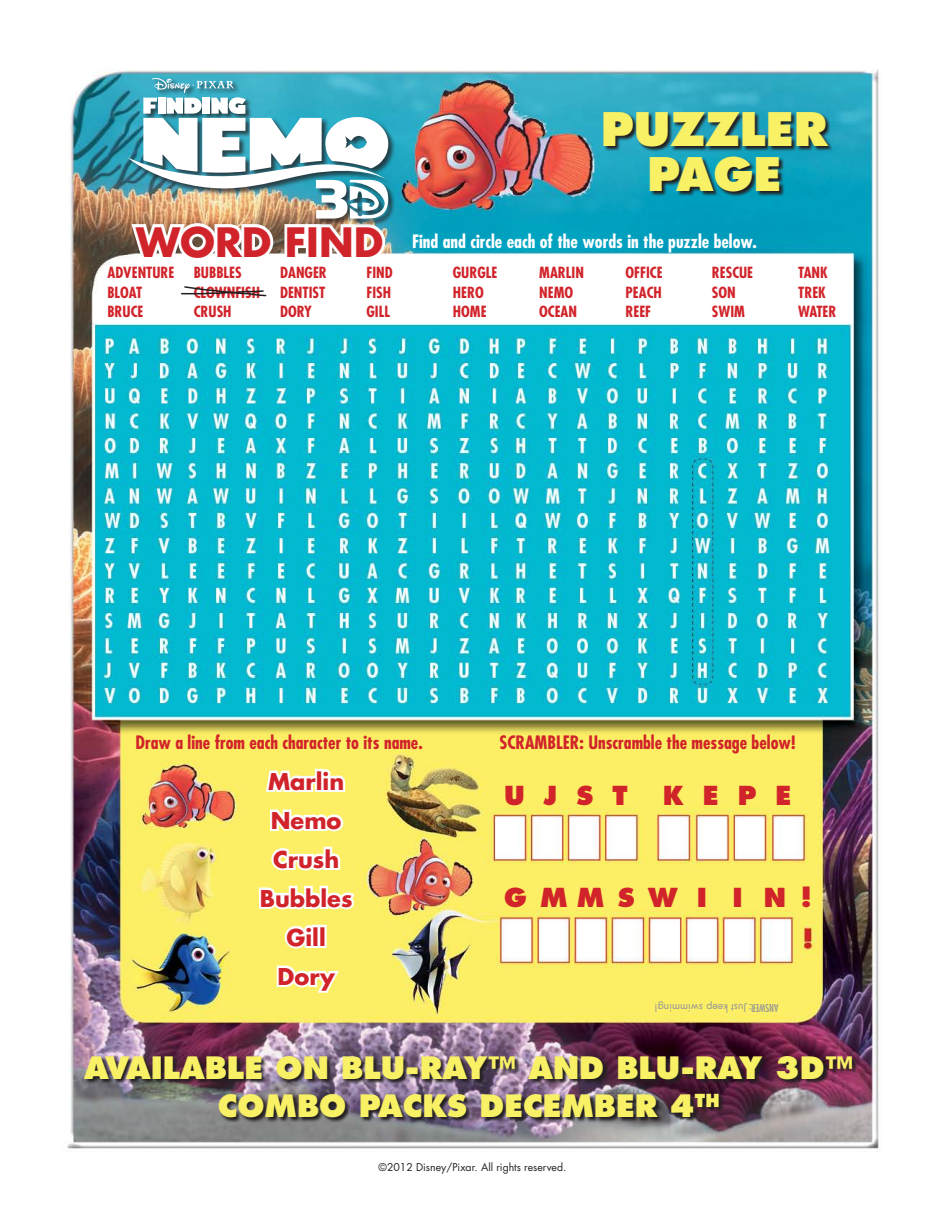
<style>
.page{position:relative;width:945px;height:1215px;background:#fff}
.page>*{position:absolute;margin:0;border:0;box-sizing:border-box;transform-origin:0 0}
.t1{font:800 45px/45px "Futura";color:#f8f065;text-align:center}
.t2{font:700 39.45px "Futura";color:#d1232a}
.t3{font:800 30px/37.5px "Futura";color:#f8f065;text-align:center}
.t4{font:800 25.5px "Futura";letter-spacing:.75em;color:#d1232a}
.t5{font:700 22.5px "Futura";color:#d1232a}
.t6{font:700 condensed 18px "Futura";color:#d1232a}
.t7{font:700 condensed 18px "Futura";color:#fff}
.t8{font:700 condensed 15px "Futura";color:#d1232a}
.t9{font:10.5px "Futura";color:#231f20}
.t10{font:10.5px "Futura";color:#939598}
.s1{font-stretch:condensed}
</style>
<div class="page">
<img style="left:67px;top:69px;width:812px;height:1083px">
<svg style="left:604px;top:111px;width:230px;height:86px"></svg>
<svg style="left:263px;top:708px;width:84px;height:90px"></svg>
<svg style="left:268px;top:805px;width:78px;height:30px"></svg>
<svg style="left:268px;top:845px;width:74px;height:31px"></svg>
<svg style="left:257px;top:884px;width:100px;height:28px"></svg>
<svg style="left:283px;top:923px;width:33px;height:28px"></svg>
<div style="left:318px;top:925px;width:9px;height:23px;border:4px solid #fff"></div>
<svg style="left:275px;top:963px;width:68px;height:32px"></svg>
<svg style="left:180px;top:285px;width:87px;height:12px"></svg>
<div style="left:127px;top:77px;width:269px;height:149px;background:#231f20;opacity:.75"></div>
<img style="left:127px;top:77px;width:262px;height:187px">
<img style="left:84px;top:1056px;width:773px;height:67px">
<p class="t2" style="left:136px;top:215px;width:249px">WORD FIND</p>
<p class="t8" style="left:107px;top:263px;width:69px">ADVENTURE</p>
<p class="t8" style="left:107px;top:282px;width:36px">BLOAT</p>
<p class="t8" style="left:107px;top:302px;width:37px">BRUCE</p>
<p class="t8" style="left:194px;top:263px;width:49px">BUBBLES</p>
<p class="t8" style="left:194px;top:282px;width:68px">CLOWNFISH</p>
<p class="t8" style="left:194px;top:302px;width:39px">CRUSH</p>
<p class="t8" style="left:280px;top:263px;width:48px">DANGER</p>
<p class="t8" style="left:280px;top:282px;width:47px">DENTIST</p>
<p class="t8" style="left:280px;top:302px;width:33px">DORY</p>
<p class="t8" style="left:367px;top:263px;width:28px">FIND</p>
<p class="t8" style="left:367px;top:282px;width:26px">FISH</p>
<p class="t8" style="left:367px;top:302px;width:25px">GILL</p>
<p class="t1" style="left:601px;top:107px;width:229px">PUZZLER<br>PAGE</p>
<p class="t7" style="left:412px;top:230px;width:346px">Find and circle each of the words in the puzzle below.</p>
<p class="t8" style="left:453px;top:263px;width:46px">GURGLE</p>
<p class="t8" style="left:453px;top:282px;width:32px">HERO</p>
<p class="t8" style="left:453px;top:302px;width:35px">HOME</p>
<p class="t8" style="left:539px;top:263px;width:46px">MARLIN</p>
<p class="t8" style="left:539px;top:282px;width:36px">NEMO</p>
<p class="t8" style="left:539px;top:302px;width:39px">OCEAN</p>
<p class="t8" style="left:626px;top:263px;width:39px">OFFICE</p>
<p class="t8" style="left:626px;top:282px;width:38px">PEACH</p>
<p class="t8" style="left:626px;top:302px;width:27px">REEF</p>
<p class="t8" style="left:712px;top:263px;width:43px">RESCUE</p>
<p class="t8" style="left:712px;top:282px;width:25px">SON</p>
<p class="t8" style="left:712px;top:302px;width:35px">SWIM</p>
<p class="t8" style="left:798px;top:263px;width:31px">TANK</p>
<p class="t8" style="left:798px;top:282px;width:29px">TREK</p>
<p class="t8" style="left:798px;top:302px;width:40px">WATER</p>
<p class="t6" style="left:136px;top:731px;width:289px">Draw a line from each character to its name.</p>
<p class="t6" style="left:500px;top:731px;width:297px">SCRAMBLER: Unscramble the message below!</p>
<p class="t5" style="left:268px;top:766px;width:78px">Marlin</p>
<p class="t5" style="left:271px;top:805px;width:72px">Nemo</p>
<p class="t5" style="left:273px;top:844px;width:68px">Crush</p>
<p class="t5" style="left:260px;top:883px;width:94px">Bubbles</p>
<p class="t5" style="left:287px;top:922px;width:41px">Gill</p>
<p class="t5" style="left:278px;top:961px;width:59px">Dory</p>
<p class="t4" style="left:504px;top:780px;width:125px">UJST</p>
<p class="t4" style="left:663px;top:780px;width:130px">KEPE</p>
<p class="t4" style="left:504px;top:882px;width:310px">GMMSW I I N!</p>
<p class="t10" style="left:778px;top:1015px;width:126px;rotate:-180deg"><span class="s1">ANSWER:</span> Just keep swimming!</p>
<p class="t3" style="left:84px;top:1050px;width:771px">AVAILABLE ON BLU-RAY™ AND BLU-RAY 3D™<br>COMBO PACKS DECEMBER 4<sup>TH</sup></p>
<p class="t9" style="left:379px;top:1160px;width:189px">©2012 Disney/Pixar. All rights reserved.</p>
</div>
